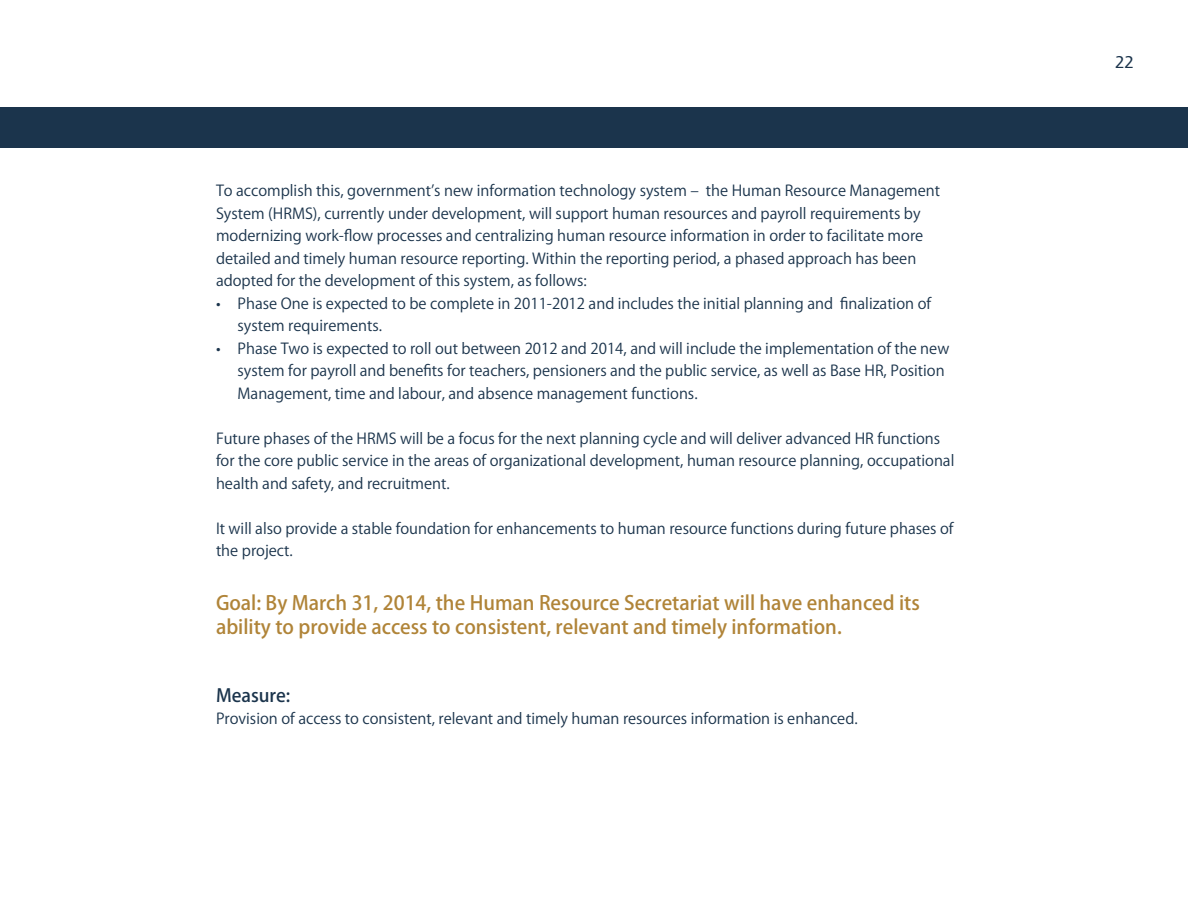
<style>
.page{position:relative;width:1188px;height:918px;background:#fff}
.page>*{position:absolute;margin:0;border:0;box-sizing:border-box;transform-origin:0 0}
.t1{font:500 19.5px/24px "Koz Go Pro";color:#b08438}
.t2{font:500 18px "Koz Go Pro";color:#1b344c}
.t3{font:18px "Vegur";color:#1b344c}
.t4{font:15px/22.5px "Koz Go Pro";color:#1b344c}
</style>
<div class="page">
<div style="left:0;top:107px;width:1187px;height:41px;background:#1b344c"></div>
<p class="t4" style="left:216px;top:180px;width:726px">To accomplish this, government’s new information technology system – the Human Resource Management System (HRMS), currently under development, will support human resources and payroll requirements by modernizing work-flow processes and centralizing human resource information in order to facilitate more detailed and timely human resource reporting. Within the reporting period, a phased approach has been adopted for the development of this system, as follows:</p>
<p class="t4" style="left:238px;top:293px;width:695px;text-indent:-22px">• Phase One is expected to be complete in 2011-2012 and includes the initial planning and finalization of system requirements.</p>
<p class="t4" style="left:238px;top:338px;width:713px;text-indent:-22px">• Phase Two is expected to roll out between 2012 and 2014, and will include the implementation of the new system for payroll and benefits for teachers, pensioners and the public service, as well as Base HR, Position<br>Management, time and labour, and absence management functions.</p>
<p class="t4" style="left:216px;top:428px;width:740px">Future phases of the HRMS will be a focus for the next planning cycle and will deliver advanced HR functions for the core public service in the areas of organizational development, human resource planning, occupational health and safety, and recruitment.</p>
<p class="t4" style="left:216px;top:518px;width:739px">It will also provide a stable foundation for enhancements to human resource functions during future phases of the project.</p>
<h1 class="t1" style="left:216px;top:592px;width:705px">Goal: By March 31, 2014, the Human Resource Secretariat will have enhanced its ability to provide access to consistent, relevant and timely information.</h1>
<p class="t2" style="left:216px;top:684px;width:76px">Measure:</p>
<p class="t4" style="left:216px;top:708px;width:643px">Provision of access to consistent, relevant and timely human resources information is enhanced.</p>
<p class="t3" style="left:1115px;top:54px;width:20px">22</p>
</div>
